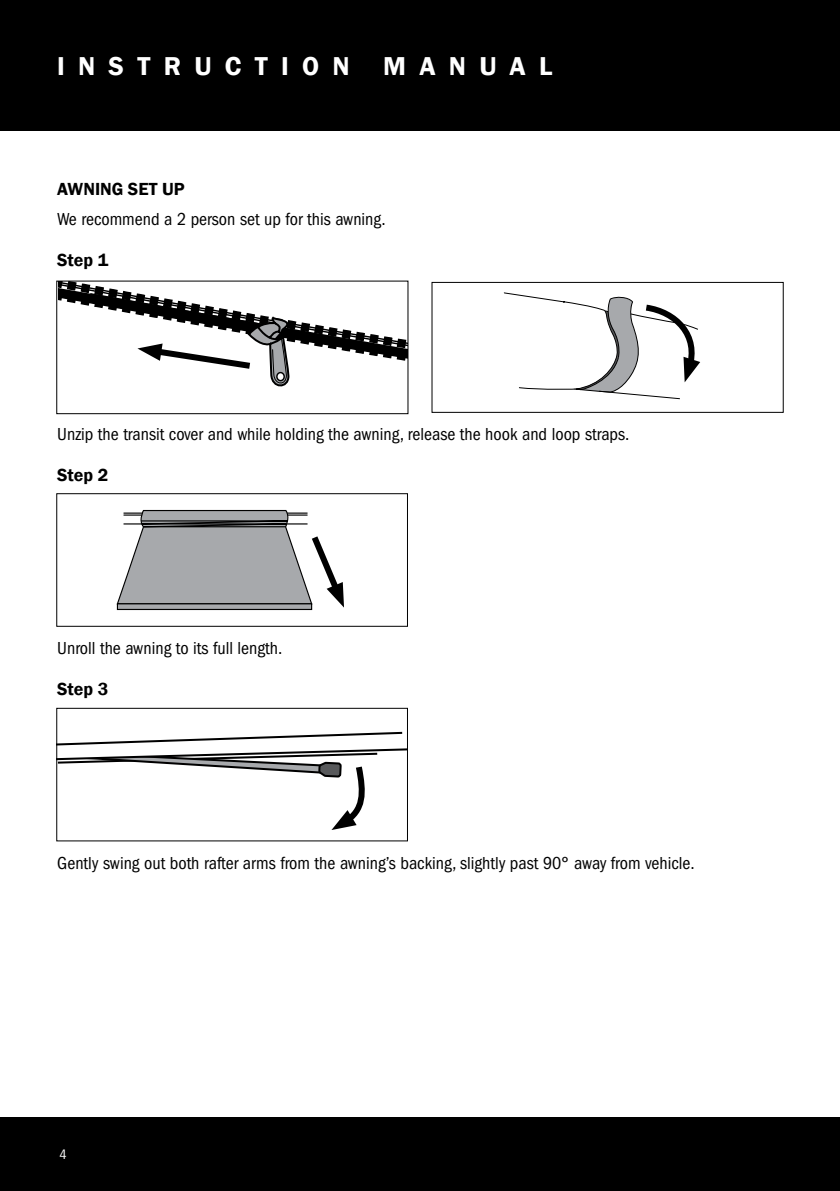
<style>
.page{position:relative;width:840px;height:1191px;background:#fff}
.page>*{position:absolute;margin:0;border:0;box-sizing:border-box;transform-origin:0 0}
.t1{font:600 26.6px "Franklin Gothic";letter-spacing:.5em;color:#fff}
.t2{font:condensed 18px "Franklin Gothic";color:#000}
.t3{font:600 18px "Franklin Gothic";color:#000}
.t4{font:14px "Franklin Gothic URW Cond";color:#fff}
</style>
<div class="page">
<div style="left:0;top:1117px;width:839px;height:74px;background:#000"></div>
<div style="left:0;top:0;width:839px;height:130px;background:#000"></div>
<div style="left:56px;top:280px;width:352px;height:134px;border:1px solid #000"></div>
<svg style="left:58px;top:281px;width:350px;height:112px"></svg>
<div style="left:117px;top:604px;width:194px;height:5px;background:#a7a9ac"></div>
<div style="left:117px;top:603px;width:195px;height:7px;border:1px solid #000"></div>
<div style="left:56px;top:493px;width:352px;height:134px;border:1px solid #000"></div>
<svg style="left:116px;top:509px;width:228px;height:98px"></svg>
<div style="left:431px;top:282px;width:352px;height:131px;border:1px solid #000"></div>
<svg style="left:503px;top:292px;width:196px;height:107px"></svg>
<div style="left:56px;top:708px;width:352px;height:133px;border:1px solid #000"></div>
<svg style="left:56px;top:718px;width:351px;height:112px"></svg>
<h1 class="t1" style="left:57px;top:49px;width:496px">INSTRUCTION MANUAL</h1>
<p class="t3" style="left:57px;top:178px;width:129px">AWNING SET UP</p>
<p class="t2" style="left:57px;top:209px;width:330px">We recommend a 2 person set up for this awning.</p>
<p class="t3" style="left:57px;top:249px;width:52px">Step 1</p>
<p class="t2" style="left:57px;top:423px;width:573px">Unzip the transit cover and while holding the awning, release the hook and loop straps.</p>
<p class="t3" style="left:57px;top:463px;width:52px">Step 2</p>
<p class="t2" style="left:57px;top:638px;width:226px">Unroll the awning to its full length.</p>
<p class="t3" style="left:57px;top:678px;width:52px">Step 3</p>
<p class="t2" style="left:57px;top:853px;width:638px">Gently swing out both rafter arms from the awning’s backing, slightly past 90° away from vehicle.</p>
<p class="t4" style="left:60px;top:1144px;width:9px">4</p>
</div>
